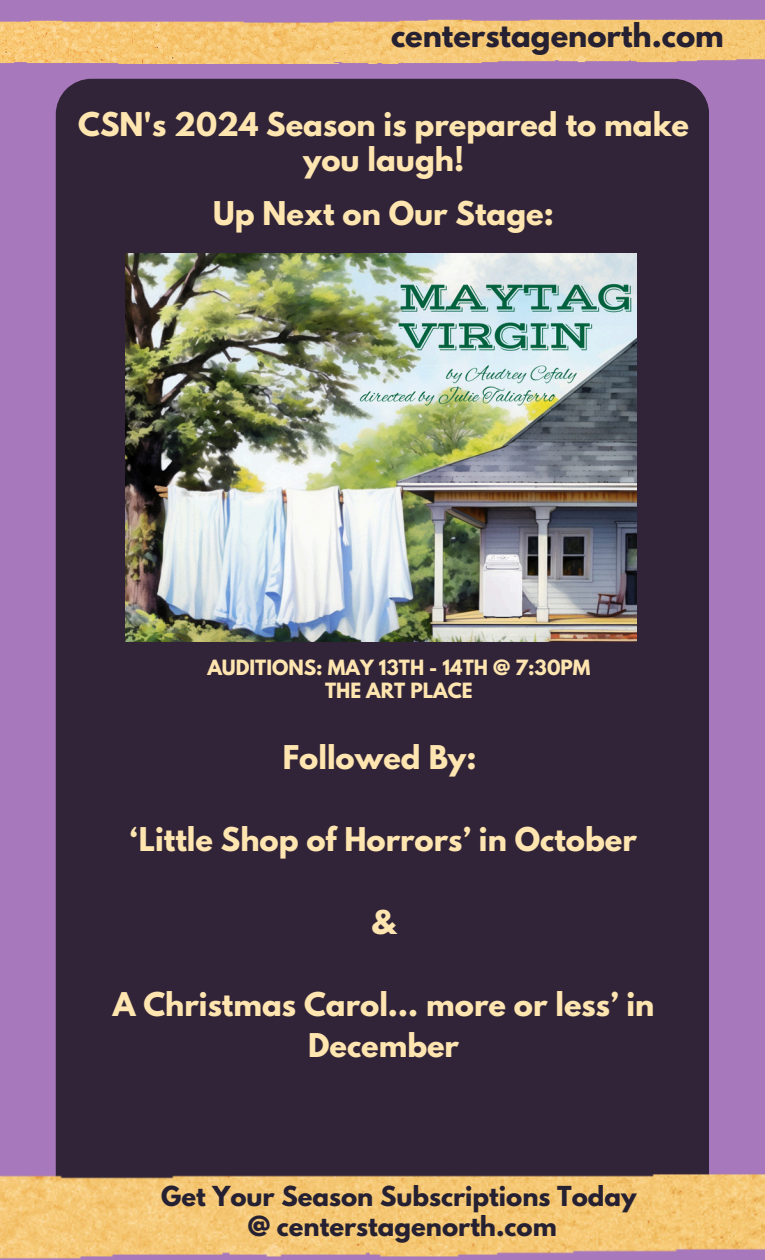
<style>
.page{position:relative;width:765px;height:1260px;background:#a778bb}
.page>*{position:absolute;margin:0;border:0;box-sizing:border-box;transform-origin:0 0}
.t1{font:700 29px/41.2px "League Spartan";color:#ffe5af;text-align:center}
.t2{font:700 29px "League Spartan";color:#252032}
.t3{font:700 24.38px/30px "League Spartan";color:#252032;text-align:center}
.t4{font:700 18.62px "League Spartan";color:#ffe5af}
</style>
<div class="page">
<div style="left:56px;top:79px;width:653px;height:1091px;background:#322438"></div>
<img style="left:0;top:19px;width:765px;height:44px">
<img style="left:0;top:1170px;width:765px;height:89px">
<img style="left:125px;top:253px;width:512px;height:389px">
<h1 class="t2" style="left:391px;top:21px;width:334px">centerstagenorth.com</h1>
<h1 class="t1" style="left:78px;top:110px;width:612px;line-height:35.6px">CSN's 2024 Season is prepared to make you laugh!</h1>
<h1 class="t1" style="left:213px;top:196px;width:342px">Up Next on Our Stage:</h1>
<p class="t4" style="left:207px;top:659px;width:385px">AUDITIONS: MAY 13TH - 14TH @ 7:30PM</p>
<h2 class="t4" style="left:325px;top:681px;width:149px">THE ART PLACE</h2>
<h1 class="t1" style="left:283px;top:740px;width:195px">Followed By:</h1>
<h1 class="t1" style="left:130px;top:823px;width:508px">‘Little Shop of Horrors’ in October</h1>
<p class="t1" style="left:372px;top:905px;width:26px">&amp;</p>
<p class="t1" style="left:113px;top:988px;width:543px">A Christmas Carol… more or less’ in<br>December</p>
<p class="t3" style="left:161px;top:1184px;width:477px">Get Your Season Subscriptions Today @ centerstagenorth.com</p>
</div>
